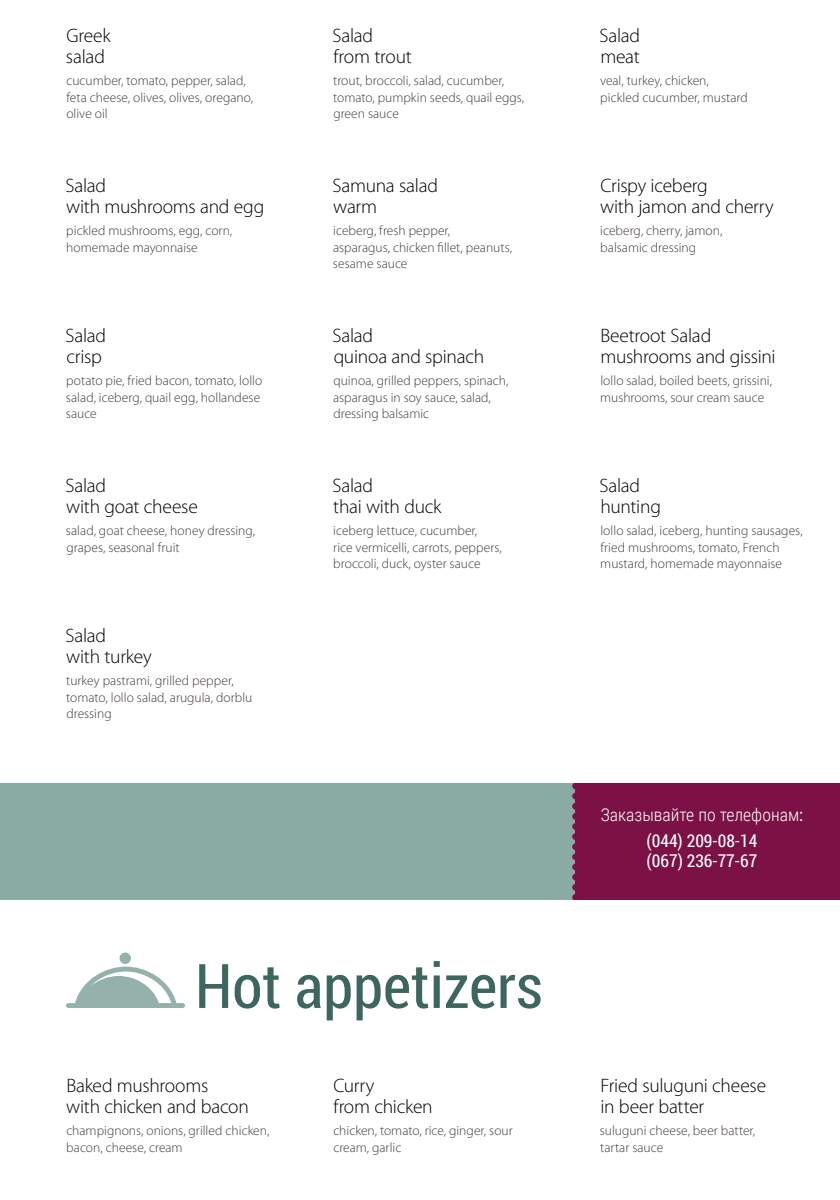
<style>
.page{position:relative;width:840px;height:1200px;background:#fff}
.page>*{position:absolute;margin:0;border:0;box-sizing:border-box;transform-origin:0 0}
.t1{font:61.5px "Roboto Condensed";color:#3c665e}
.t2{font:300 19.5px/21px "Myriad Pro";letter-spacing:-.015em;color:#000}
.t3{font:300 17.7px/26.1px "Roboto Condensed";color:#fff;text-align:center}
.t4{font:17.7px "Roboto Condensed";color:#fff}
.t5{font:300 13.5px/16.5px "Myriad Pro";color:#453a36}
.s1{font-weight:400}
</style>
<div class="page">
<div style="left:0;top:783px;width:576px;height:117px;background:#8aaaa4"></div>
<div style="left:576px;top:783px;width:264px;height:117px;background:#7b1145"></div>
<div style="left:572px;top:793px;width:7px;height:7px;background:#7b1145;border-radius:50%"></div>
<div style="left:572px;top:803px;width:7px;height:7px;background:#7b1145;border-radius:50%"></div>
<div style="left:572px;top:813px;width:7px;height:7px;background:#7b1145;border-radius:50%"></div>
<div style="left:572px;top:823px;width:7px;height:7px;background:#7b1145;border-radius:50%"></div>
<div style="left:572px;top:833px;width:7px;height:7px;background:#7b1145;border-radius:50%"></div>
<div style="left:572px;top:843px;width:7px;height:7px;background:#7b1145;border-radius:50%"></div>
<div style="left:572px;top:854px;width:7px;height:6px;background:#7b1145;border-radius:50%"></div>
<div style="left:572px;top:864px;width:7px;height:6px;background:#7b1145;border-radius:50%"></div>
<div style="left:572px;top:874px;width:7px;height:6px;background:#7b1145;border-radius:50%"></div>
<div style="left:572px;top:884px;width:7px;height:7px;background:#7b1145;border-radius:50%"></div>
<svg style="left:572px;top:783px;width:4px;height:6px"></svg>
<svg style="left:572px;top:894px;width:4px;height:6px"></svg>
<div style="left:120px;top:953px;width:11px;height:11px;background:#94b1ab;border-radius:50%"></div>
<svg style="left:66px;top:967px;width:119px;height:41px"></svg>
<h2 class="t2" style="left:66px;top:25px;width:46px">Greek salad</h2>
<p class="t5" style="left:66px;top:73px;width:188px">cucumber, tomato, pepper, salad, feta cheese, olives, olives, oregano, olive oil</p>
<h2 class="t2" style="left:66px;top:175px;width:200px">Salad<br>with mushrooms and egg</h2>
<p class="t5" style="left:66px;top:223px;width:168px">pickled mushrooms, egg, corn, homemade mayonnaise</p>
<h2 class="t2" style="left:66px;top:325px;width:42px">Salad crisp</h2>
<p class="t5" style="left:66px;top:373px;width:198px">potato pie, fried bacon, tomato, lollo salad, iceberg, quail egg, hollandese sauce</p>
<h2 class="t2" style="left:66px;top:475px;width:134px">Salad<br>with goat cheese</h2>
<p class="t5" style="left:66px;top:523px;width:191px">salad, goat cheese, honey dressing, grapes, seasonal fruit</p>
<h2 class="t2" style="left:66px;top:625px;width:88px">Salad<br>with turkey</h2>
<p class="t5" style="left:66px;top:673px;width:188px">turkey pastrami, grilled pepper, tomato, lollo salad, arugula, dorblu dressing</p>
<h2 class="t2" style="left:333px;top:25px;width:81px">Salad from trout</h2>
<p class="t5" style="left:333px;top:73px;width:192px">trout, broccoli, salad, cucumber, tomato, pumpkin seeds, quail eggs, green sauce</p>
<h2 class="t2" style="left:333px;top:175px;width:107px">Samuna salad warm</h2>
<p class="t5" style="left:333px;top:223px;width:181px">iceberg, fresh pepper,<br>asparagus, chicken fillet, peanuts, sesame sauce</p>
<h2 class="t2" style="left:333px;top:325px;width:153px">Salad<br>quinoa and spinach</h2>
<p class="t5" style="left:333px;top:373px;width:177px">quinoa, grilled peppers, spinach, asparagus in soy sauce, salad, dressing balsamic</p>
<h2 class="t2" style="left:333px;top:475px;width:110px">Salad<br>thai with duck</h2>
<p class="t5" style="left:333px;top:523px;width:170px">iceberg lettuce, cucumber,<br>rice vermicelli, carrots, peppers, broccoli, duck, oyster sauce</p>
<h1 class="t1" style="left:195px;top:950px;width:349px">Hot appetizers</h1>
<h2 class="t2" style="left:66px;top:1075px;width:184px">Baked mushrooms<br>with chicken and bacon</h2>
<p class="t5" style="left:66px;top:1123px;width:205px">champignons, onions, grilled chicken, bacon, cheese, cream</p>
<h2 class="t2" style="left:333px;top:1075px;width:101px">Curry<br>from chicken</h2>
<p class="t5" style="left:333px;top:1123px;width:181px">chicken, tomato, rice, ginger, sour cream, garlic</p>
<h2 class="t2" style="left:600px;top:25px;width:42px">Salad meat</h2>
<p class="t5" style="left:600px;top:73px;width:149px">veal, turkey, chicken, pickled cucumber, mustard</p>
<h2 class="t2" style="left:600px;top:175px;width:175px">Crispy iceberg<br>with jamon and cherry</h2>
<p class="t5" style="left:600px;top:223px;width:124px">iceberg, cherry, jamon, balsamic dressing</p>
<h2 class="t2" style="left:600px;top:325px;width:177px">Beetroot Salad mushrooms and gissini</h2>
<p class="t5" style="left:600px;top:373px;width:173px">lollo salad, boiled beets, grissini, mushrooms, sour cream sauce</p>
<h2 class="t2" style="left:600px;top:475px;width:63px">Salad hunting</h2>
<p class="t5" style="left:600px;top:523px;width:204px">lollo salad, iceberg, hunting sausages, fried mushrooms, tomato, French mustard, homemade mayonnaise</p>
<h3 class="t3" style="left:601px;top:801px;width:204px">Заказывайте по телефонам<span class="s1">: (044) 209-08-14</span></h3>
<h3 class="t4" style="left:647px;top:851px;width:112px">(067) 236-77-67</h3>
<h2 class="t2" style="left:600px;top:1075px;width:167px">Fried suluguni cheese in beer batter</h2>
<p class="t5" style="left:600px;top:1123px;width:157px">suluguni cheese, beer batter, tartar sauce</p>
</div>
